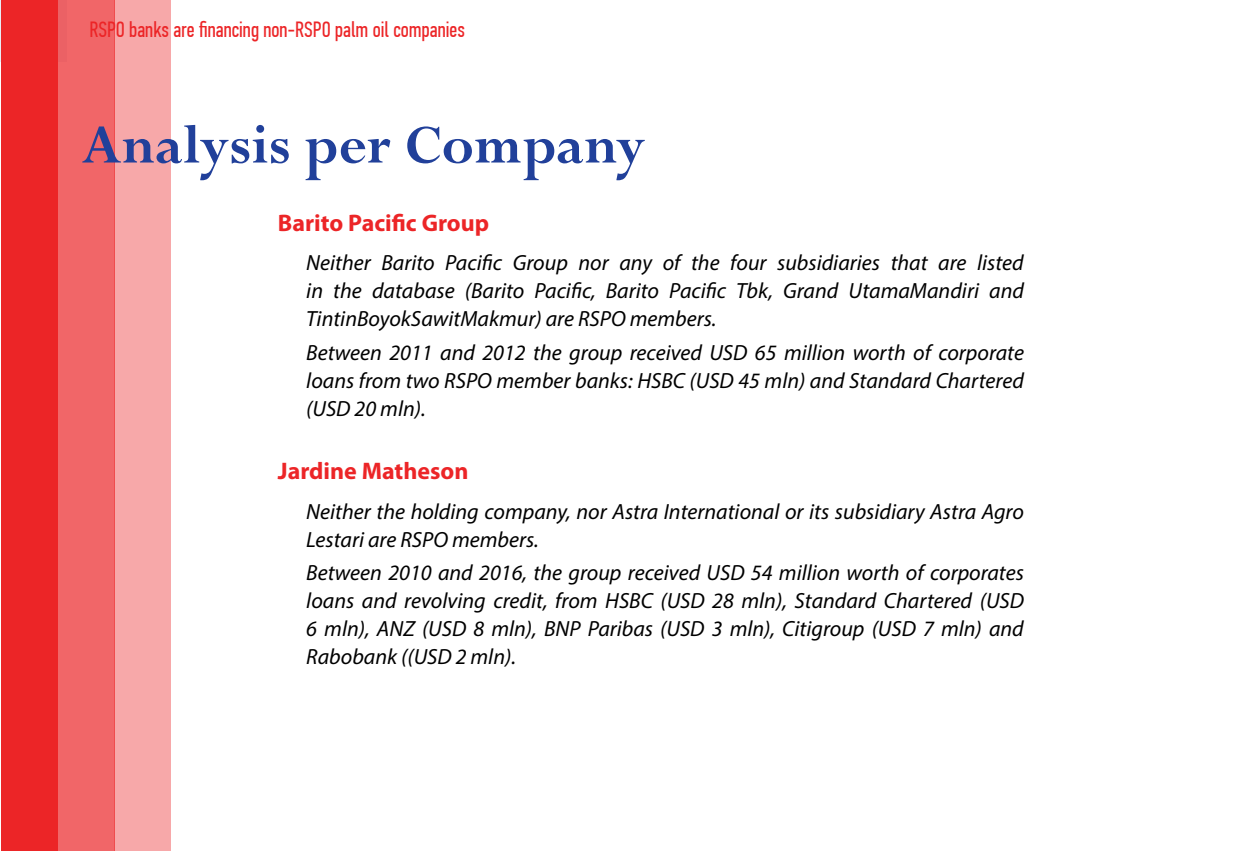
<style>
.page{position:relative;width:1248px;height:851px;background:#fff}
.page>*{position:absolute;margin:0;border:0;box-sizing:border-box;transform-origin:0 0}
.t1{font:700 60px "Perpetua";color:#21409a}
.t2{font:700 24px "Myriad Pro";color:#ec2527}
.t3{font:italic 22px/28px "Myriad Pro";color:#000;text-align:justify}
.t4{font:22px "PF Din Text Comp Pro";color:#ec2527}
</style>
<div class="page">
<div style="left:1px;top:0;width:57px;height:850px;background:#ec2527"></div>
<div style="left:58px;top:0;width:56px;height:850px;background:#f16668"></div>
<div style="left:114px;top:0;width:57px;height:850px;background:#f7a8a9"></div>
<p class="t4" style="left:89px;top:17px;width:377px">RSPO banks are financing non-RSPO palm oil companies</p>
<h1 class="t1" style="left:82px;top:107px;width:565px">Analysis per Company</h1>
<p class="t2" style="left:278px;top:209px;width:213px">Barito Pacific Group</p>
<p class="t3" style="left:306px;top:248px;width:719px">Neither Barito Pacific Group nor any of the four subsidiaries that are listed in the database (Barito Pacific, Barito Pacific Tbk, Grand UtamaMandiri and TintinBoyokSawitMakmur) are RSPO members.</p>
<p class="t3" style="left:306px;top:338px;width:719px">Between 2011 and 2012 the group received USD 65 million worth of corporate loans from two RSPO member banks: HSBC (USD 45 mln) and Standard Chartered (USD 20 mln).</p>
<p class="t2" style="left:278px;top:457px;width:192px">Jardine Matheson</p>
<p class="t3" style="left:306px;top:496px;width:719px">Neither the holding company, nor Astra International or its subsidiary Astra Agro<br>Lestari are RSPO members.</p>
<p class="t3" style="left:306px;top:558px;width:719px">Between 2010 and 2016, the group received USD 54 million worth of corporates loans and revolving credit, from HSBC (USD 28 mln), Standard Chartered (USD 6 mln), ANZ (USD 8 mln), BNP Paribas (USD 3 mln), Citigroup (USD 7 mln) and Rabobank ((USD 2 mln).</p>
</div>
